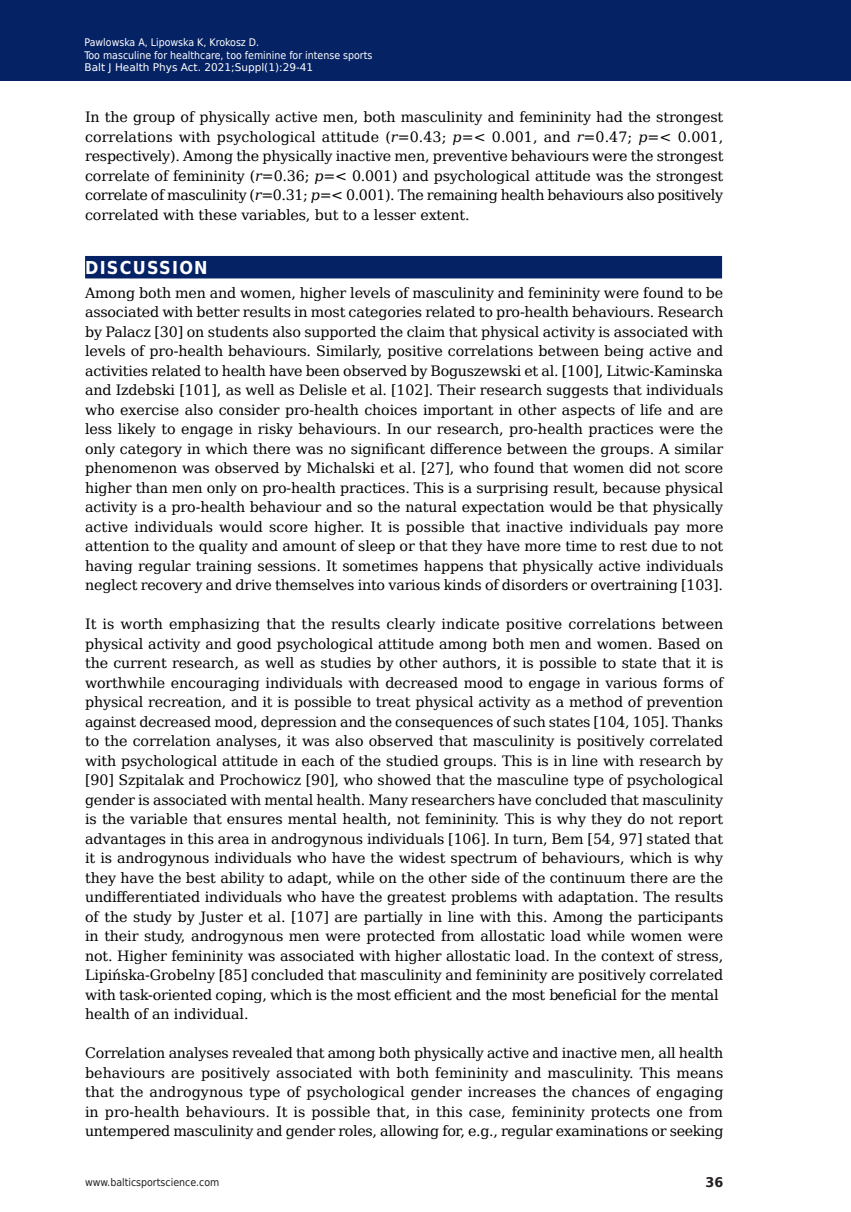
<style>
.page{position:relative;width:851px;height:1212px;background:#fff}
.page>*{position:absolute;margin:0;border:0;box-sizing:border-box;transform-origin:0 0}
.t1{font:700 17.85px "DejaVu Sans Condensed";letter-spacing:.07em;color:#fff}
.t2{font:14.25px/19.5px "DejaVu Serif";letter-spacing:-.01em;color:#000;text-align:justify}
.t3{font:700 13.35px "DejaVu Sans";color:#231f20;scale:.96 1}
.t4{font:10.5px/12.6px "DejaVu Sans Condensed";color:#fff}
.t5{font:10.5px "DejaVu Sans";color:#fff}
.t6{font:10.5px "DejaVu Sans Condensed";color:#231f20}
.s1{font-style:italic}
</style>
<div class="page">
<div style="left:0;top:0;width:850px;height:80px;background:#052265"></div>
<div style="left:85px;top:256px;width:637px;height:22px;background:#052265"></div>
<p class="t4" style="left:84px;top:35px;width:289px">Pawlowska A, Lipowska K, Krokosz D.<br>Too masculine for healthcare, too feminine for intense sports</p>
<p class="t5" style="left:84px;top:59px;width:230px">Balt J Health Phys Act. 2021;Suppl(1):29-41</p>
<p class="t2" style="left:85px;top:106px;width:639px">In the group of physically active men, both masculinity and femininity had the strongest correlations with psychological attitude (<span class="s1">r</span>=0.43; <span class="s1">p</span>=&lt; 0.001, and <span class="s1">r</span>=0.47; <span class="s1">p</span>=&lt; 0.001, respectively). Among the physically inactive men, preventive behaviours were the strongest correlate of femininity (<span class="s1">r</span>=0.36; <span class="s1">p</span>=&lt; 0.001) and psychological attitude was the strongest correlate of masculinity (<span class="s1">r</span>=0.31; <span class="s1">p</span>=&lt; 0.001). The remaining health behaviours also positively correlated with these variables, but to a lesser extent.</p>
<p class="t1" style="left:85px;top:253px;width:124px">DISCUSSION</p>
<p class="t2" style="left:85px;top:282px;width:639px">Among both men and women, higher levels of masculinity and femininity were found to be associated with better results in most categories related to pro-health behaviours. Research by Palacz [30] on students also supported the claim that physical activity is associated with levels of pro-health behaviours. Similarly, positive correlations between being active and activities related to health have been observed by Boguszewski et al. [100], Litwic-Kaminska and Izdebski [101], as well as Delisle et al. [102]. Their research suggests that individuals who exercise also consider pro-health choices important in other aspects of life and are less likely to engage in risky behaviours. In our research, pro-health practices were the only category in which there was no significant difference between the groups. A similar phenomenon was observed by Michalski et al. [27], who found that women did not score higher than men only on pro-health practices. This is a surprising result, because physical activity is a pro-health behaviour and so the natural expectation would be that physically active individuals would score higher. It is possible that inactive individuals pay more attention to the quality and amount of sleep or that they have more time to rest due to not having regular training sessions. It sometimes happens that physically active individuals neglect recovery and drive themselves into various kinds of disorders or overtraining [103].</p>
<p class="t2" style="left:85px;top:613px;width:639px;text-align:left">It is worth emphasizing that the results clearly indicate positive correlations between physical activity and good psychological attitude among both men and women. Based on the current research, as well as studies by other authors, it is possible to state that it is worthwhile encouraging individuals with decreased mood to engage in various forms of physical recreation, and it is possible to treat physical activity as a method of prevention against decreased mood, depression and the consequences of such states [104, 105]. Thanks to the correlation analyses, it was also observed that masculinity is positively correlated with psychological attitude in each of the studied groups. This is in line with research by [90] Szpitalak and Prochowicz [90], who showed that the masculine type of psychological gender is associated with mental health. Many researchers have concluded that masculinity is the variable that ensures mental health, not femininity. This is why they do not report advantages in this area in androgynous individuals [106]. In turn, Bem [54, 97] stated that it is androgynous individuals who have the widest spectrum of behaviours, which is why they have the best ability to adapt, while on the other side of the continuum there are the undifferentiated individuals who have the greatest problems with adaptation. The results of the study by Juster et al. [107] are partially in line with this. Among the participants in their study, androgynous men were protected from allostatic load while women were not. Higher femininity was associated with higher allostatic load. In the context of stress, Lipińska-Grobelny [85] concluded that masculinity and femininity are positively correlated with task-oriented coping, which is the most efficientandthemostbeneficialforthemental<br>health of an individual.</p>
<p class="t2" style="left:85px;top:1042px;width:640px">Correlation analyses revealed that among both physically active and inactive men, all health behaviours are positively associated with both femininity and masculinity. This means that the androgynous type of psychological gender increases the chances of engaging in pro-health behaviours. It is possible that, in this case, femininity protects one from untempered masculinity and gender roles, allowing for, e.g., regular examinations or seeking</p>
<p class="t6" style="left:85px;top:1174px;width:136px">www.balticsportscience.com</p>
<p class="t3" style="left:705px;top:1172px;width:20px">36</p>
</div>
